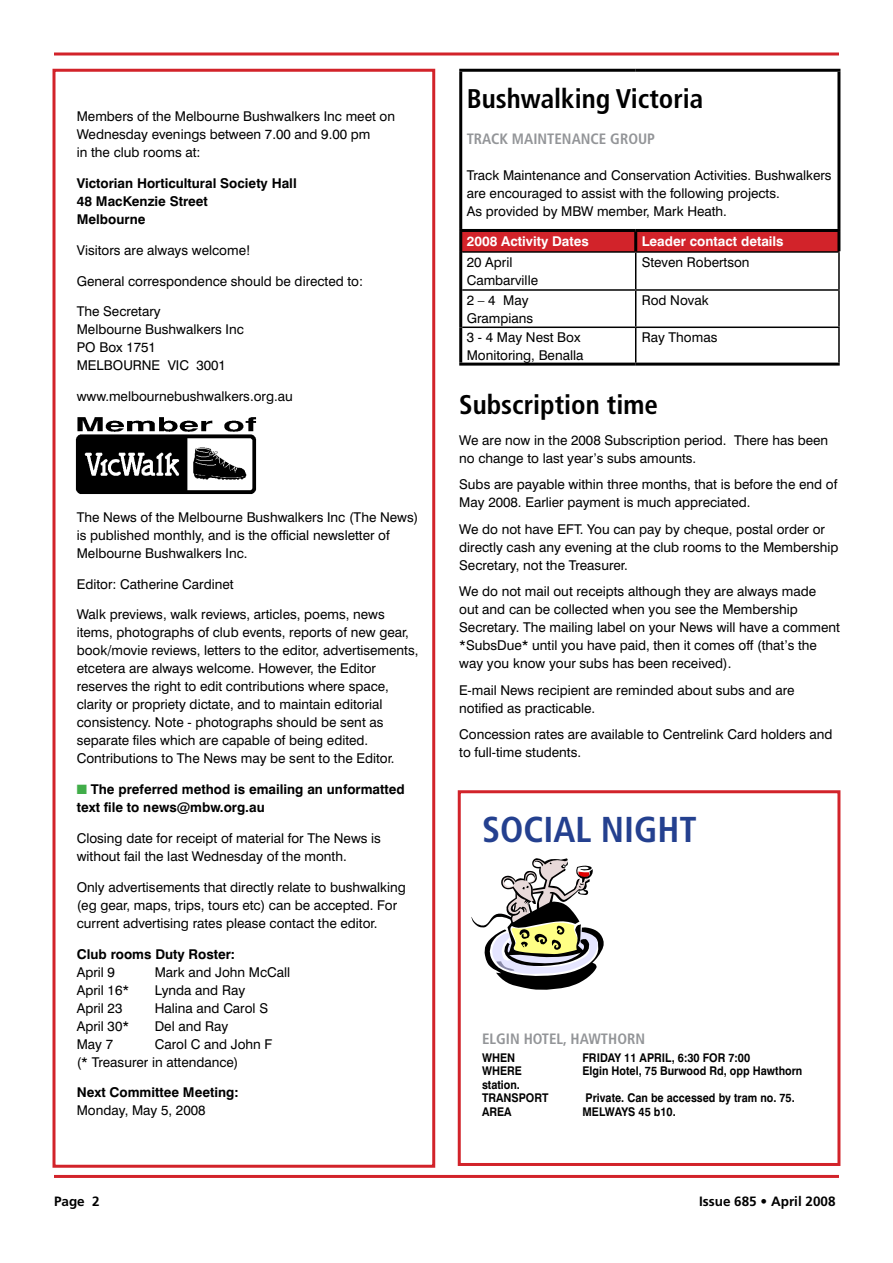
<style>
.page{position:relative;width:893px;height:1263px;background:#fff}
.page>*{position:absolute;margin:0;border:0;box-sizing:border-box;transform-origin:0 0}
.t1{font:700 condensed 36px "Frutiger";color:#24408f}
.t2{font:700 condensed 27px "Frutiger";color:#000}
.t3{font:700 condensed 15px "Frutiger";color:#939598}
.t4{font:13.5px/18px "Swiss 721 BT";color:#000}
.t5{font:700 13.5px/18px "Swiss 721 BT";color:#000}
.t6{font:700 13.5px "Swiss 721 BT";color:#fff}
.t7{font:700 13.5px "Frutiger";color:#000}
.t8{font:700 12px/13.5px "Swiss 721 BT";color:#000;scale:.9 1}
.s1{color:#41ad49}
</style>
<div class="page">
<svg style="left:54px;top:52px;width:785px;height:4px;background:#dd595e"></svg>
<hr style="left:54px;top:1175px;width:785px;height:3px;background:#d2232a">
<div style="left:52px;top:69px;width:383px;height:1099px;border:3px solid #d2232a"></div>
<img style="left:76px;top:417px;width:181px;height:77px">
<div style="left:458px;top:790px;width:382px;height:376px;border:3px solid #d2232a"></div>
<div style="left:462px;top:232px;width:375px;height:19px;background:#d2232a"></div>
<hr style="left:459px;top:69px;width:177px;height:3px;background:#000">
<hr style="left:459px;top:72px;width:3px;height:157px;background:#000">
<hr style="left:636px;top:69px;width:204px;height:3px;background:#000">
<hr style="left:837px;top:72px;width:3px;height:157px;background:#000">
<hr style="left:634px;top:232px;width:3px;height:19px;background:#000">
<hr style="left:837px;top:232px;width:3px;height:19px;background:#000">
<hr style="left:462px;top:251px;width:174px;height:2px;background:#000">
<hr style="left:636px;top:251px;width:204px;height:2px;background:#000">
<hr style="left:635px;top:253px;width:1px;height:36px;background:#000">
<hr style="left:838px;top:253px;width:2px;height:36px;background:#000">
<hr style="left:462px;top:289px;width:174px;height:2px;background:#000">
<hr style="left:636px;top:289px;width:204px;height:2px;background:#000">
<hr style="left:635px;top:291px;width:1px;height:35px;background:#000">
<hr style="left:838px;top:291px;width:2px;height:35px;background:#000">
<hr style="left:462px;top:326px;width:174px;height:2px;background:#000">
<hr style="left:636px;top:326px;width:204px;height:2px;background:#000">
<hr style="left:635px;top:328px;width:1px;height:35px;background:#000">
<hr style="left:838px;top:328px;width:2px;height:35px;background:#000">
<hr style="left:459px;top:229px;width:177px;height:3px;background:#000">
<hr style="left:459px;top:232px;width:3px;height:20px;background:#000">
<hr style="left:636px;top:229px;width:204px;height:3px;background:#000">
<hr style="left:459px;top:252px;width:3px;height:38px;background:#000">
<hr style="left:459px;top:290px;width:3px;height:37px;background:#000">
<hr style="left:459px;top:327px;width:3px;height:36px;background:#000">
<hr style="left:459px;top:363px;width:177px;height:3px;background:#000">
<hr style="left:636px;top:363px;width:204px;height:3px;background:#000">
<svg style="left:471px;top:858px;width:133px;height:132px"></svg>
<p class="t4" style="left:77px;top:107px;width:320px">Members of the Melbourne Bushwalkers Inc meet on<br>Wednesday evenings between 7.00 and 9.00 pm<br>in the club rooms at:</p>
<p class="t5" style="left:77px;top:174px;width:221px">Victorian Horticultural Society Hall<br>48 MacKenzie Street<br>Melbourne</p>
<p class="t4" style="left:77px;top:241px;width:175px">Visitors are always welcome!</p>
<p class="t4" style="left:77px;top:272px;width:288px">General correspondence should be directed to:</p>
<p class="t4" style="left:77px;top:302px;width:169px">The Secretary<br>Melbourne Bushwalkers Inc<br>PO Box 1751<br>MELBOURNE VIC 3001</p>
<p class="t4" style="left:77px;top:387px;width:218px">www.melbournebushwalkers.org.au</p>
<p class="t4" style="left:77px;top:508px;width:343px">The News of the Melbourne Bushwalkers Inc (The News) is published monthly, and is the official newsletter of<br>Melbourne Bushwalkers Inc.</p>
<p class="t4" style="left:77px;top:575px;width:158px">Editor: Catherine Cardinet</p>
<p class="t4" style="left:77px;top:605px;width:343px">Walk previews, walk reviews, articles, poems, news items, photographs of club events, reports of new gear, book/movie reviews, letters to the editor, advertisements, etcetera are always welcome. However, the Editor reserves the right to edit contributions where space, clarity or propriety dictate, and to maintain editorial consistency. Note - photographs should be sent as separate files which are capable of being edited.<br>Contributions to The News may be sent to the Editor.</p>
<p class="t5" style="left:77px;top:780px;width:329px"><span class="s1">■</span> The preferred method is emailing an unformatted text file to news@mbw.org.au</p>
<p class="t4" style="left:77px;top:829px;width:306px">Closing date for receipt of material for The News is without fail the last Wednesday of the month.</p>
<p class="t4" style="left:77px;top:878px;width:331px">Only advertisements that directly relate to bushwalking (eg gear, maps, trips, tours etc) can be accepted. For current advertising rates please contact the editor.</p>
<p class="t5" style="left:77px;top:944px;width:160px">Club rooms Duty Roster:</p>
<p class="t4" style="left:77px;top:962px;width:40px">April 9</p>
<p class="t4" style="left:155px;top:962px;width:137px">Mark and John McCall</p>
<p class="t4" style="left:77px;top:980px;width:54px">April 16*</p>
<p class="t4" style="left:155px;top:980px;width:92px">Lynda and Ray</p>
<p class="t4" style="left:77px;top:998px;width:47px">April 23</p>
<p class="t4" style="left:155px;top:998px;width:115px">Halina and Carol S</p>
<p class="t4" style="left:77px;top:1016px;width:54px">April 30*</p>
<p class="t4" style="left:155px;top:1016px;width:75px">Del and Ray</p>
<p class="t4" style="left:77px;top:1034px;width:38px">May 7</p>
<p class="t4" style="left:77px;top:1034px;width:197px;text-indent:78px">Carol C and John F (* Treasurer in attendance)</p>
<p class="t5" style="left:77px;top:1083px;width:163px">Next Committee Meeting:</p>
<p class="t4" style="left:77px;top:1101px;width:130px">Monday, May 5, 2008</p>
<h2 class="t2" style="left:467px;top:83px;width:238px">Bushwalking Victoria</h2>
<p class="t3" style="left:467px;top:130px;width:190px">TRACK MAINTENANCE GROUP</p>
<p class="t4" style="left:467px;top:166px;width:366px">Track Maintenance and Conservation Activities. Bushwalkers are encouraged to assist with the following projects.<br>As provided by MBW member, Mark Heath.</p>
<p class="t6" style="left:467px;top:232px;width:124px">2008 Activity Dates</p>
<p class="t6" style="left:642px;top:232px;width:143px">Leader contact details</p>
<p class="t4" style="left:467px;top:253px;width:73px">20 April<br>Cambarville</p>
<p class="t4" style="left:642px;top:253px;width:109px">Steven Robertson</p>
<p class="t4" style="left:467px;top:291px;width:68px">2 – 4 May<br>Grampians</p>
<p class="t4" style="left:642px;top:291px;width:68px">Rod Novak</p>
<p class="t4" style="left:467px;top:328px;width:118px">3 - 4 May Nest Box<br>Monitoring, Benalla</p>
<p class="t4" style="left:642px;top:328px;width:77px">Ray Thomas</p>
<h2 class="t2" style="left:459px;top:389px;width:200px">Subscription time</h2>
<p class="t4" style="left:459px;top:431px;width:370px">We are now in the 2008 Subscription period. There has been no change to last year’s subs amounts.</p>
<p class="t4" style="left:459px;top:475px;width:379px">Subs are payable within three months, that is before the end of<br>May 2008. Earlier payment is much appreciated.</p>
<p class="t4" style="left:459px;top:520px;width:381px">We do not have EFT. You can pay by cheque, postal order or directly cash any evening at the club rooms to the Membership<br>Secretary, not the Treasurer.</p>
<p class="t4" style="left:459px;top:582px;width:382px">We do not mail out receipts although they are always made<br>out and can be collected when you see the Membership Secretary. The mailing label on your News will have a comment *SubsDue* until you have paid, then it comes off (that’s the way you know your subs has been received).</p>
<p class="t4" style="left:459px;top:681px;width:337px">E-mail News recipient are reminded about subs and are notified as practicable.</p>
<p class="t4" style="left:459px;top:725px;width:375px">Concession rates are available to Centrelink Card holders and to full-time students.</p>
<h1 class="t1" style="left:482px;top:808px;width:216px">SOCIAL NIGHT</h1>
<p class="t3" style="left:482px;top:1030px;width:165px">ELGIN HOTEL, HAWTHORN</p>
<p class="t8" style="left:482px;top:1051px;width:38px">WHEN</p>
<p class="t8" style="left:582px;top:1051px;width:188px">FRIDAY 11 APRIL, 6:30 FOR 7:00</p>
<p class="t8" style="left:482px;top:1064px;width:46px">WHERE</p>
<p class="t8" style="left:582px;top:1064px;width:246px">Elgin Hotel, 75 Burwood Rd, opp Hawthorn</p>
<p class="t8" style="left:482px;top:1078px;width:75px">station.<br>TRANSPORT</p>
<p class="t8" style="left:586px;top:1091px;width:234px">Private. Can be accessed by tram no. 75.</p>
<p class="t8" style="left:482px;top:1105px;width:34px">AREA</p>
<p class="t8" style="left:582px;top:1105px;width:105px">MELWAYS 45 b10.</p>
<p class="t7" style="left:54px;top:1193px;width:32px">Page</p>
<p class="t7" style="left:699px;top:1193px;width:138px">Issue 685 • April 2008</p>
</div>
